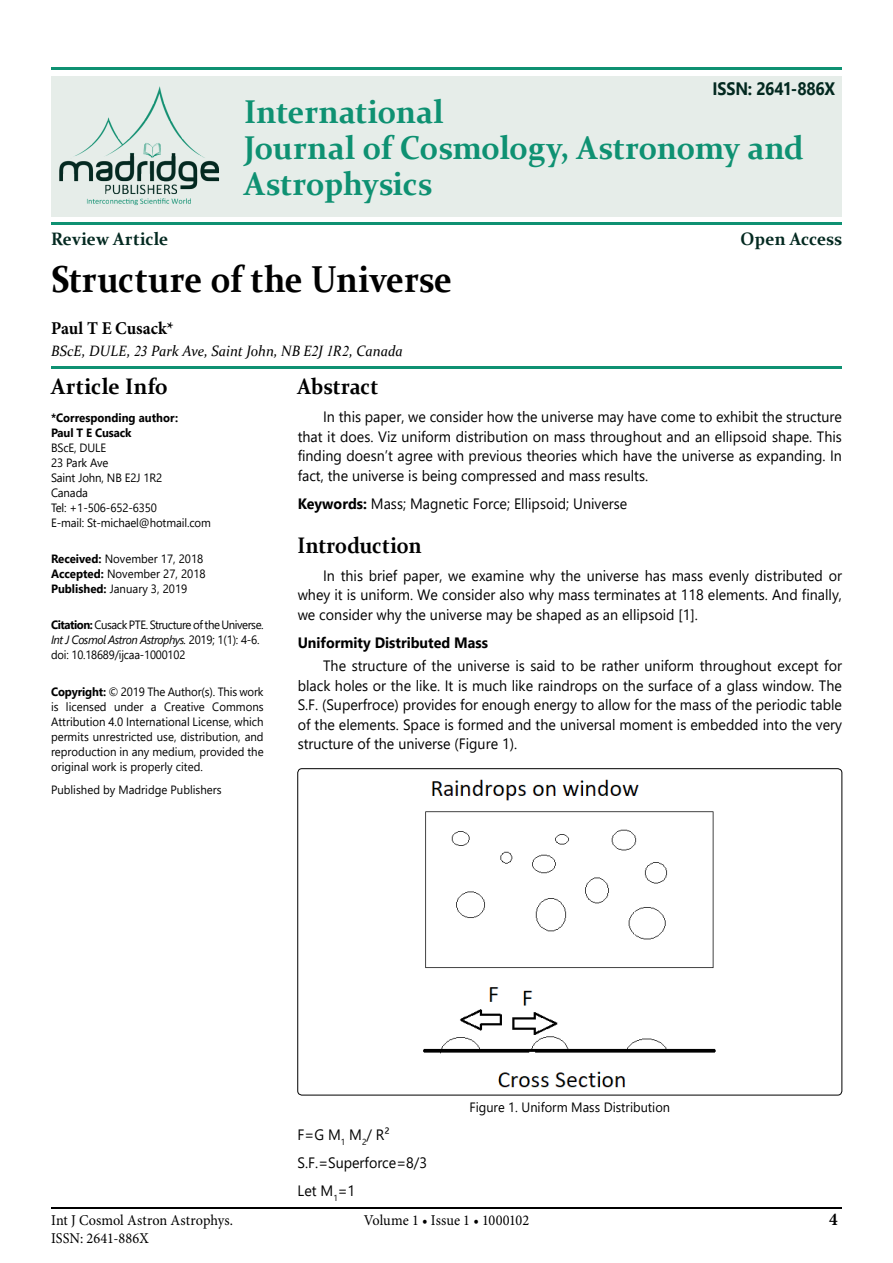
<style>
.page{position:relative;width:893px;height:1263px;background:#fff}
.page>*{position:absolute;margin:0;border:0;box-sizing:border-box;transform-origin:0 0}
.t1{font:700 37.5px "Constantia";letter-spacing:-.005em;color:#000;scale:.9 1}
.t2{font:700 33px/36px "Constantia";letter-spacing:-.005em;color:#0e9172;scale:.95 1}
.t3{font:700 22.5px "Constantia";letter-spacing:.005em;color:#000;scale:.9 1}
.t4{font:700 22.5px "Constantia";letter-spacing:.005em;color:#000;scale:.95 1}
.t5{font:700 18px "Constantia";color:#032920;scale:.95 1}
.t6{font:700 18px "Minion Pro";color:#000;scale:.95 1}
.t7{font:700 18px "Segoe UI";letter-spacing:-.01em;color:#032920;scale:.9 1}
.t8{font:15px/19.5px "Segoe UI";color:#000;text-align:justify;scale:.95 1}
.t9{font:15px "Minion Pro";color:#000;scale:.95 1}
.t10{font:italic 15px "Constantia";color:#000;scale:.95 1}
.t11{font:700 15px "Segoe UI";color:#000;scale:.95 1}
.t12{font:13.5px "Segoe UI";color:#000;scale:.95 1}
.t13{font:12px/15px "Segoe UI";letter-spacing:-.01em;color:#000;scale:.95 1}
.t14{font:12px/15px "Segoe UI";letter-spacing:-.04em;color:#000;scale:.95 1}
.t15{font:700 12px/15px "Segoe UI";color:#000;scale:.95 1}
.s1{font-family:"Times New Roman"}
.s2{font-weight:700}
.s3{font-style:italic}
</style>
<div class="page">
<hr style="left:51px;top:1208px;width:791px;height:1px;background:#000">
<div style="left:51px;top:76px;width:791px;height:140px;background:#e6ede9"></div>
<hr style="left:51px;top:223px;width:791px;height:2px;background:#0e9172">
<hr style="left:51px;top:366px;width:791px;height:2px;background:#0e9172">
<hr style="left:51px;top:68px;width:791px;height:2px;background:#0e9172">
<img style="left:59px;top:86px;width:160px;height:120px">
<img style="left:423px;top:779px;width:293px;height:309px">
<p class="t7" style="left:712px;top:71px;width:138px">ISSN: 2641-886X</p>
<h2 class="t2" style="left:244px;top:92px;width:591px">International<br>Journal of Cosmology, Astronomy and<br>Astrophysics</h2>
<p class="t5" style="left:51px;top:226px;width:125px">Review Article</p>
<p class="t5" style="left:741px;top:226px;width:108px">Open Access</p>
<h1 class="t1" style="left:51px;top:253px;width:447px">Structure of the Universe</h1>
<p class="t6" style="left:51px;top:316px;width:131px">Paul T E Cusack*</p>
<p class="t10" style="left:51px;top:341px;width:372px">BScE, DULE, <span class="s1">23</span> Park Ave, Saint John, NB E<span class="s1">2</span>J <span class="s1">1</span>R<span class="s1">2</span>, Canada</p>
<h3 class="t4" style="left:51px;top:371px;width:125px">Article Info</h3>
<p class="t15" style="left:51px;top:409px;width:135px">*Corresponding author:<br>Paul T E Cusack</p>
<p class="t13" style="left:51px;top:439px;width:170px">BScE, DULE<br>23 Park Ave<br>Saint John, NB E2J 1R2<br>Canada<br>Tel: +1-506-652-6350<br>E-mail: St-michael@hotmail.com</p>
<p class="t13" style="left:51px;top:550px;width:164px"><span class="s2">Received:</span> November 17, 2018<br><span class="s2">Accepted:</span> November 27, 2018<br><span class="s2">Published:</span> January 3, 2019</p>
<p class="t14" style="left:51px;top:616px;width:225px"><span class="s2">Citation:</span> Cusack PTE. Structure of the Universe.<br><span class="s3">Int J Cosmol Astron Astrophys.</span> 2019; 1(1): 4-6. doi: 10.18689/ijcaa-1000102</p>
<p class="t13" style="left:51px;top:683px;width:225px;text-align:justify"><span class="s2">Copyright:</span> © 2019 The Author(s). This work is licensed under a Creative Commons Attribution 4.0 International License, which permits unrestricted use, distribution, and reproduction in any medium, provided the original work is properly cited.</p>
<p class="t13" style="left:51px;top:781px;width:181px">Published by Madridge Publishers</p>
<h3 class="t3" style="left:298px;top:371px;width:91px">Abstract</h3>
<p class="t8" style="left:298px;top:406px;width:574px;text-indent:26px">In this paper, we consider how the universe may have come to exhibit the structure that it does. Viz uniform distribution on mass throughout and an ellipsoid shape. This finding doesn’t agree with previous theories which have the universe as expanding. In fact, the universe is being compressed and mass results.</p>
<p class="t8" style="left:298px;top:492px;width:348px"><span class="s2">Keywords:</span> Mass; Magnetic Force; Ellipsoid; Universe</p>
<h3 class="t3" style="left:298px;top:529px;width:139px">Introduction</h3>
<p class="t8" style="left:298px;top:564px;width:574px;text-indent:26px">In this brief paper, we examine why the universe has mass evenly distributed or whey it is uniform. We consider also why mass terminates at 118 elements. And finally, we consider why the universe may be shaped as an ellipsoid [1].</p>
<p class="t11" style="left:298px;top:628px;width:202px">Uniformity Distributed Mass</p>
<p class="t8" style="left:298px;top:655px;width:574px;text-indent:26px">The structure of the universe is said to be rather uniform throughout except for black holes or the like. It is much like raindrops on the surface of a glass window. The S.F. (Superfroce) provides for enough energy to allow for the mass of the periodic table of the elements. Space is formed and the universal moment is embedded into the very structure of the universe (Figure 1).</p>
<p class="t8" style="left:298px;top:1119px;width:138px;line-height:28px;text-align:left">F=G M<sub>1</sub> M<sub>2</sub>/ R²<br>S.F.=Superforce=8/3<br>Let M<sub>1</sub>=1</p>
<p class="t12" style="left:469px;top:1094px;width:213px">Figure 1. Uniform Mass Distribution</p>
<p class="t9" style="left:51px;top:1210px;width:193px">Int J Cosmol Astron Astrophys.</p>
<p class="t9" style="left:364px;top:1210px;width:176px">Volume 1 • Issue 1 • 1000102</p>
<p class="t6" style="left:829px;top:1206px;width:11px">4</p>
<p class="t9" style="left:51px;top:1228px;width:105px">ISSN: 2641-886X</p>
</div>
